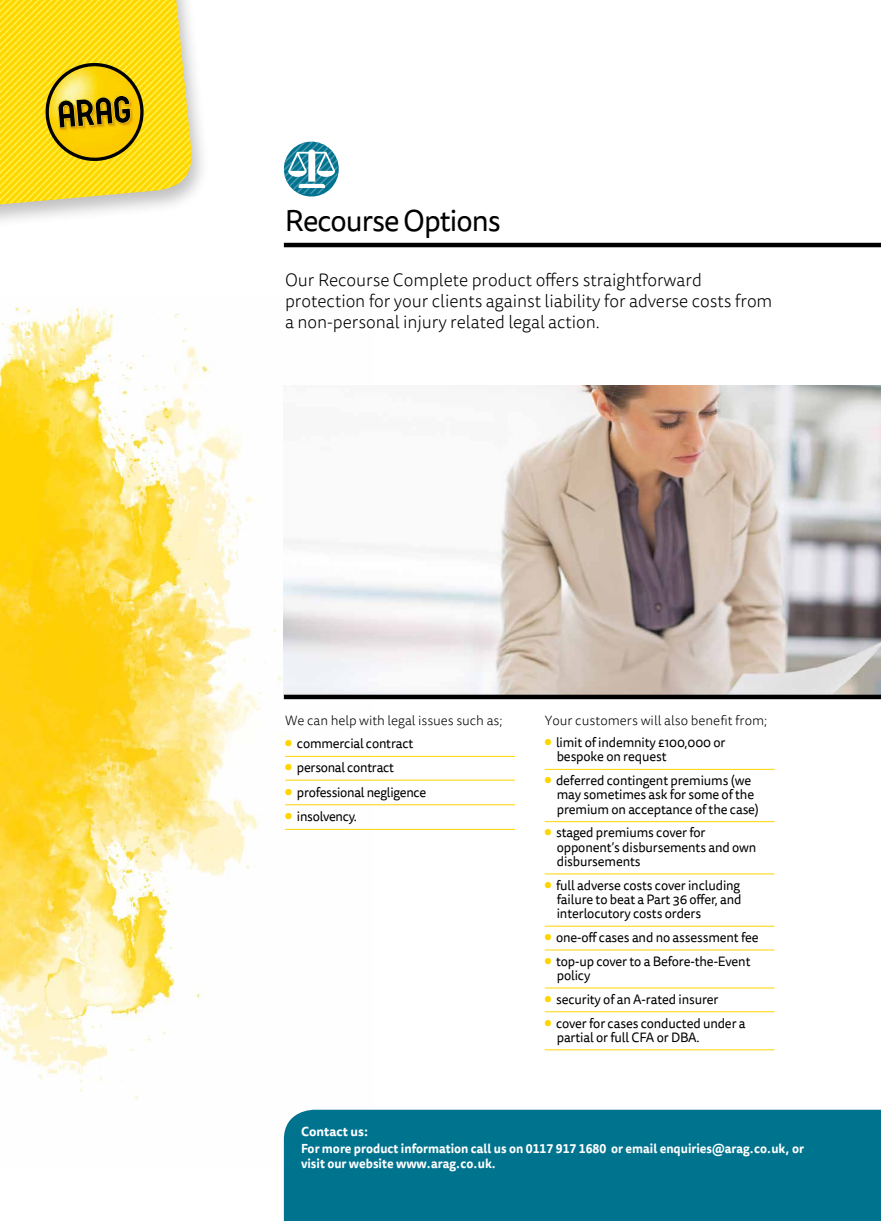
<style>
.page{position:relative;width:881px;height:1221px;background:#fff}
.page>*{position:absolute;margin:0;border:0;box-sizing:border-box;transform-origin:0 0}
.t1{font:30px "Tisa Sans OT";letter-spacing:-.035em;color:#000}
.t2{font:300 18px/21px "Tisa Sans OT";letter-spacing:-.005em;color:#000}
.t3{font:13.5px/14.2px "Tisa Sans OT";letter-spacing:-.01em;color:#000;scale:.96 1}
.t4{font:300 13.5px "Tisa Sans OT";color:#000}
.t5{font:700 12.75px/17.4px "Tisa Sans OT";color:#fff}
.t6{font:700 12.75px "Tisa Sans OT";color:#fff;scale:.95 1}
.s1{font-size:12px;color:#ffd500}
</style>
<div class="page">
<svg style="left:283px;top:141px;width:56px;height:56px"></svg>
<img style="left:0;top:307px;width:372px;height:860px">
<img style="left:284px;top:385px;width:596px;height:309px">
<div style="left:284px;top:1109px;width:596px;height:111px;background:#00748f"></div>
<div style="left:0;top:0;width:210px;height:229px;background:#000;opacity:.25"></div>
<svg style="left:0;top:0;width:193px;height:209px;background:#edd02a"></svg>
<hr style="left:284px;top:243px;width:596px;height:4px;background:#000">
<hr style="left:285px;top:756px;width:229px;height:1px;background:#ffd500">
<hr style="left:285px;top:779px;width:229px;height:1px;background:#ffd500">
<hr style="left:285px;top:804px;width:229px;height:1px;background:#ffd500">
<hr style="left:285px;top:829px;width:229px;height:1px;background:#ffd500">
<hr style="left:544px;top:769px;width:230px;height:1px;background:#ffd500">
<hr style="left:544px;top:821px;width:230px;height:1px;background:#ffd500">
<hr style="left:544px;top:873px;width:230px;height:1px;background:#ffd500">
<hr style="left:544px;top:925px;width:230px;height:1px;background:#ffd500">
<hr style="left:544px;top:949px;width:230px;height:1px;background:#ffd500">
<hr style="left:544px;top:987px;width:230px;height:1px;background:#ffd500">
<hr style="left:544px;top:1011px;width:230px;height:1px;background:#ffd500">
<hr style="left:544px;top:1049px;width:230px;height:1px;background:#ffd500">
<div style="left:284px;top:694px;width:596px;height:5px;background:#000"></div>
<h1 class="t1" style="left:285px;top:202px;width:217px">Recourse Options</h1>
<h2 class="t2" style="left:285px;top:270px;width:488px">Our Recourse Complete product offers straightforward protection for your clients against liability for adverse costs from a non-personal injury related legal action.</h2>
<p class="t4" style="left:285px;top:712px;width:219px">We can help with legal issues such as;</p>
<p class="t3" style="left:285px;top:737px;width:135px"><span class="s1">●</span> commercial contract</p>
<p class="t3" style="left:285px;top:761px;width:115px"><span class="s1">●</span> personal contract</p>
<p class="t3" style="left:285px;top:785px;width:149px"><span class="s1">●</span> professional negligence</p>
<p class="t3" style="left:285px;top:810px;width:76px"><span class="s1">●</span> insolvency.</p>
<p class="t4" style="left:544px;top:712px;width:224px">Your customers will also benefit from;</p>
<p class="t3" style="left:556px;top:736px;width:177px;text-indent:-12px"><span class="s1">●</span> limit of indemnity £100,000 or bespoke on request</p>
<p class="t3" style="left:556px;top:774px;width:212px;text-indent:-12px"><span class="s1">●</span> deferred contingent premiums (we may sometimes ask for some of the premium on acceptance of the case)</p>
<p class="t3" style="left:556px;top:826px;width:209px;text-indent:-12px"><span class="s1">●</span> staged premiums cover for opponent’s disbursements and own disbursements</p>
<p class="t3" style="left:556px;top:878px;width:194px;text-align:justify;text-indent:-12px"><span class="s1">●</span> full adverse costs cover including failure to beat a Part 36 offer, and interlocutory costs orders</p>
<p class="t3" style="left:544px;top:930px;width:224px"><span class="s1">●</span> one-off cases and no assessment fee</p>
<p class="t3" style="left:556px;top:954px;width:203px;text-indent:-12px"><span class="s1">●</span> top-up cover to a Before-the-Event policy</p>
<p class="t3" style="left:544px;top:992px;width:182px"><span class="s1">●</span> security of an A-rated insurer</p>
<p class="t3" style="left:556px;top:1016px;width:198px;text-indent:-12px"><span class="s1">●</span> cover for cases conducted under a partial or full CFA or DBA.</p>
<p class="t5" style="left:301px;top:1123px;width:504px">Contact us:<br>For more product information call us on 0117 917 1680 or email enquiries@arag.co.uk, or</p>
<p class="t6" style="left:301px;top:1155px;width:207px">visit our website www.arag.co.uk.</p>
</div>
